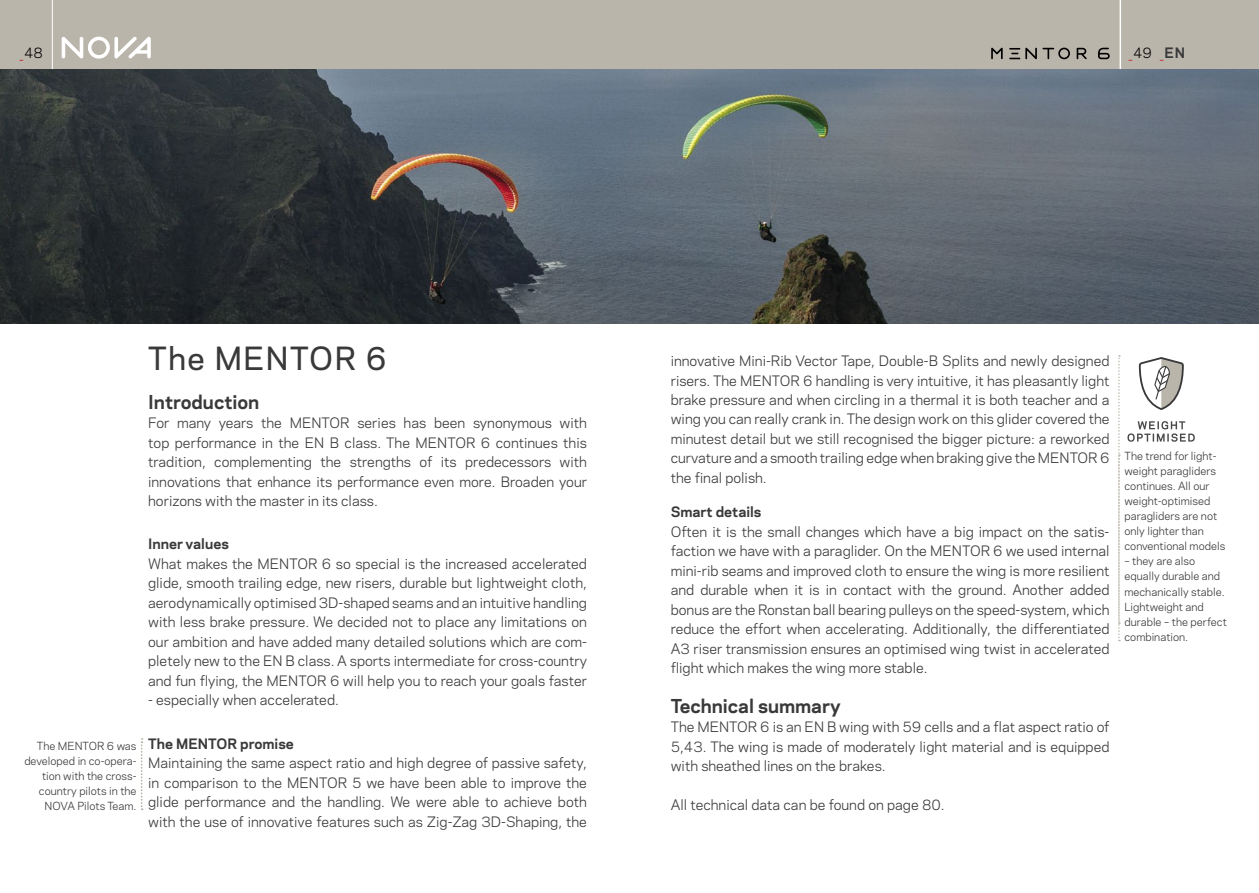
<style>
.page{position:relative;width:1259px;height:893px;background:#fff}
.page>*{position:absolute;margin:0;border:0;box-sizing:border-box;transform-origin:0 0}
.t1{font:500 30px "Galaxie Polaris";letter-spacing:.05em;color:#393939}
.t2{font:700 18px "Galaxie Polaris";color:#393939}
.t3{font:13.5px/19.5px "Galaxie Polaris";color:#393939;text-align:justify}
.t4{font:700 13.5px "Galaxie Polaris";color:#393939}
.t5{font:13.5px "Galaxie Polaris";color:#c1212c}
.t6{font:13.5px "Galaxie Polaris";color:#000}
.t7{font:10.5px/15px "Galaxie Polaris";color:#393939}
.s1{color:#c1212c}
.s2{color:#000}
.s3{font-weight:700;color:#393939}
</style>
<div class="page">
<div style="left:0;top:0;width:1259px;height:69px;background:#bab5ab"></div>
<hr style="left:1119px;top:0;width:2px;height:69px;background:#fff">
<svg style="left:991px;top:48px;width:95px;height:11px"></svg>
<svg style="left:1098px;top:48px;width:11px;height:11px"></svg>
<hr style="left:52px;top:0;width:1px;height:69px;background:#fff">
<svg style="left:62px;top:37px;width:89px;height:22px"></svg>
<svg style="left:1138px;top:357px;width:46px;height:53px"></svg>
<svg style="left:1127px;top:421px;width:67px;height:21px"></svg>
<svg style="left:141px;top:738px;width:2px;height:72px"></svg>
<img style="left:0;top:69px;width:1259px;height:254px">
<svg style="left:1118px;top:355px;width:2px;height:286px"></svg>
<p class="t6" style="left:19px;top:43px;width:25px"><span class="s1">_</span>48</p>
<p class="t5" style="left:1128px;top:43px;width:58px">_<span class="s2">49</span> _<span class="s3">EN</span></p>
<p class="t7" style="left:24px;top:738px;width:114px;text-align:right">The MENTOR 6 was developed in co-opera&shy;tion with the cross&shy;country pilots in the<br>NOVA Pilots Team.</p>
<h1 class="t1" style="left:148px;top:336px;width:240px">The MENTOR 6</h1>
<h2 class="t2" style="left:148px;top:388px;width:113px">Introduction</h2>
<p class="t3" style="left:148px;top:412px;width:440px">For many years the MENTOR series has been synonymous with top performance in the EN B class. The MENTOR 6 continues this tradition, complementing the strengths of its predecessors with innovations that enhance its performance even more. Broaden your horizons with the master in its class.</p>
<p class="t4" style="left:148px;top:534px;width:82px">Inner values</p>
<p class="t3" style="left:148px;top:553px;width:440px">What makes the MENTOR 6 so special is the increased accelerated glide, smooth trailing edge, new risers, durable but lightweight cloth, aerodynamically optimised 3D-shaped seams and an intuitive handling with less brake pressure. We decided not to place any limitations on our ambition and have added many detailed solutions which are com&shy;pletely new to the EN B class. A sports intermediate for cross-country and fun flying, the MENTOR 6 will help you to reach your goals faster</p>
<p class="t3" style="left:148px;top:690px;width:192px">- especially when accelerated.</p>
<p class="t4" style="left:148px;top:733px;width:147px">The MENTOR promise</p>
<p class="t3" style="left:148px;top:752px;width:440px">Maintaining the same aspect ratio and high degree of passive safety, in comparison to the MENTOR 5 we have been able to improve the glide performance and the handling. We were able to achieve both with the use of innovative features such as Zig-Zag 3D-Shaping, the</p>
<p class="t3" style="left:670px;top:350px;width:440px">innovative Mini-Rib Vector Tape, Double-B Splits and newly designed risers. The MENTOR 6 handling is very intuitive, it has pleasantly light brake pressure and when circling in a thermal it is both teacher and a wing you can really crank in. The design work on this glider covered the minutest detail but we still recognised the bigger picture: a reworked curvature and a smooth trailing edge when braking give the MENTOR 6 the final polish.</p>
<p class="t4" style="left:670px;top:502px;width:92px">Smart details</p>
<p class="t3" style="left:670px;top:521px;width:440px">Often it is the small changes which have a big impact on the satis&shy;faction we have with a paraglider. On the MENTOR 6 we used internal mini-rib seams and improved cloth to ensure the wing is more resilient and durable when it is in contact with the ground. Another added bonus are the Ronstan ball bearing pulleys on the speed-system, which reduce the effort when accelerating. Additionally, the differentiated A3 riser transmission ensures an optimised wing twist in accelerated flight which makes the wing more stable.</p>
<h2 class="t2" style="left:670px;top:692px;width:171px">Technical summary</h2>
<p class="t3" style="left:670px;top:716px;width:440px">The MENTOR 6 is an EN B wing with 59 cells and a flat aspect ratio of 5,43. The wing is made of moderately light material and is equipped with sheathed lines on the brakes.</p>
<p class="t3" style="left:670px;top:794px;width:275px">All technical data can be found on page 80.</p>
<p class="t7" style="left:1124px;top:448px;width:102px">The trend for light&shy;weight paragliders continues. All our weight-optimised paragliders are not only lighter than conventional models</p>
<p class="t7" style="left:1124px;top:553px;width:104px">– they are also equally durable and mechanically stable.<br>Lightweight and durable – the perfect combination.</p>
</div>
